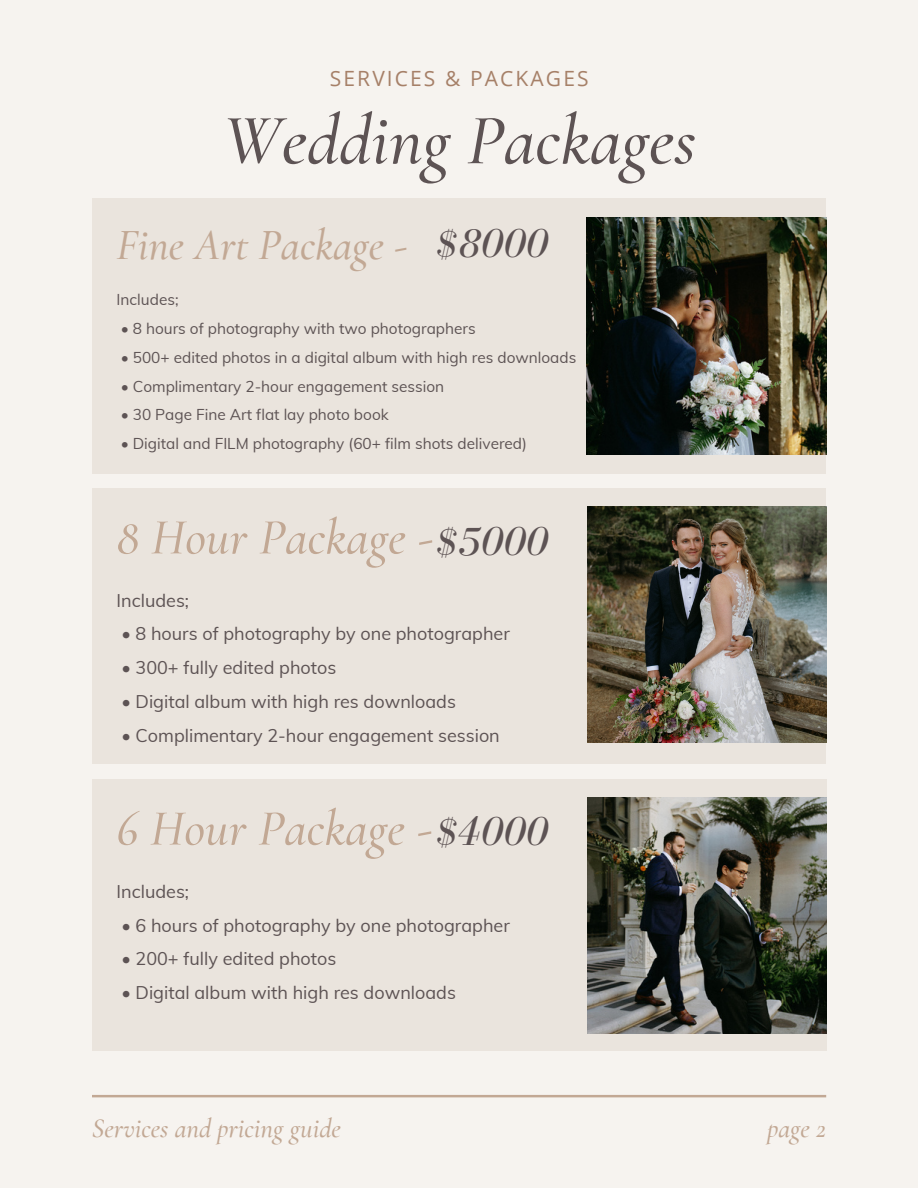
<style>
.page{position:relative;width:918px;height:1188px;background:#f6f3ef}
.page>*{position:absolute;margin:0;border:0;box-sizing:border-box;transform-origin:0 0}
.t1{font:italic 500 72px "Cormorant Garamond";color:#5d5354}
.t2{font:italic 500 51px "Cormorant Garamond";color:#c2a894}
.t3{font:italic 500 43.65px "Cormorant Garamond";color:#c2a894}
.t4{font:italic 42px "Bodoni FLF";color:#5d5354}
.t5{font:italic 500 27px "Cormorant Garamond";color:#c2a894}
.t6{font:21px "Open Sans";letter-spacing:.1em;color:#a68068}
.t7{font:18px "Muli";color:#5d5354}
.t8{font:15.45px "Muli";color:#5d5354}
</style>
<div class="page">
<svg style="left:92px;top:1095px;width:734px;height:2px"></svg>
<div style="left:92px;top:488px;width:734px;height:276px;background:#eae4dd"></div>
<img style="left:587px;top:507px;width:240px;height:236px">
<div style="left:92px;top:779px;width:734px;height:271px;background:#eae4dd"></div>
<img style="left:587px;top:797px;width:240px;height:237px">
<div style="left:92px;top:198px;width:733px;height:276px;background:#eae4dd"></div>
<img style="left:587px;top:218px;width:239px;height:236px">
<p class="t6" style="left:330px;top:64px;width:260px">SERVICES &amp; PACKAGES</p>
<h1 class="t1" style="left:222px;top:97px;width:475px">Wedding Packages</h1>
<h3 class="t3" style="left:117px;top:219px;width:292px">Fine Art Package -</h3>
<h3 class="t4" style="left:438px;top:221px;width:112px">$8000</h3>
<p class="t8" style="left:117px;top:289px;width:63px">Includes;</p>
<p class="t8" style="left:121px;top:318px;width:357px">• 8 hours of photography with two photographers</p>
<p class="t8" style="left:121px;top:347px;width:457px">• 500+ edited photos in a digital album with high res downloads</p>
<p class="t8" style="left:121px;top:376px;width:325px">• Complimentary 2-hour engagement session</p>
<p class="t8" style="left:121px;top:405px;width:270px">• 30 Page Fine Art flat lay photo book</p>
<p class="t8" style="left:121px;top:434px;width:408px">• Digital and FILM photography (60+ film shots delivered)</p>
<h2 class="t2" style="left:117px;top:506px;width:318px">8 Hour Package -</h2>
<h3 class="t4" style="left:438px;top:519px;width:112px">$5000</h3>
<p class="t7" style="left:117px;top:589px;width:74px">Includes;</p>
<p class="t7" style="left:121px;top:622px;width:390px">• 8 hours of photography by one photographer</p>
<p class="t7" style="left:121px;top:656px;width:217px">• 300+ fully edited photos</p>
<p class="t7" style="left:121px;top:690px;width:336px">• Digital album with high res downloads</p>
<p class="t7" style="left:121px;top:724px;width:380px">• Complimentary 2-hour engagement session</p>
<h2 class="t2" style="left:117px;top:797px;width:317px">6 Hour Package -</h2>
<h3 class="t4" style="left:438px;top:809px;width:112px">$4000</h3>
<p class="t7" style="left:117px;top:880px;width:74px">Includes;</p>
<p class="t7" style="left:121px;top:914px;width:390px">• 6 hours of photography by one photographer</p>
<p class="t7" style="left:121px;top:947px;width:217px">• 200+ fully edited photos</p>
<p class="t7" style="left:121px;top:981px;width:336px">• Digital album with high res downloads</p>
<h3 class="t5" style="left:92px;top:1112px;width:251px">Services and pricing guide</h3>
<h3 class="t5" style="left:768px;top:1112px;width:60px">page 2</h3>
</div>
